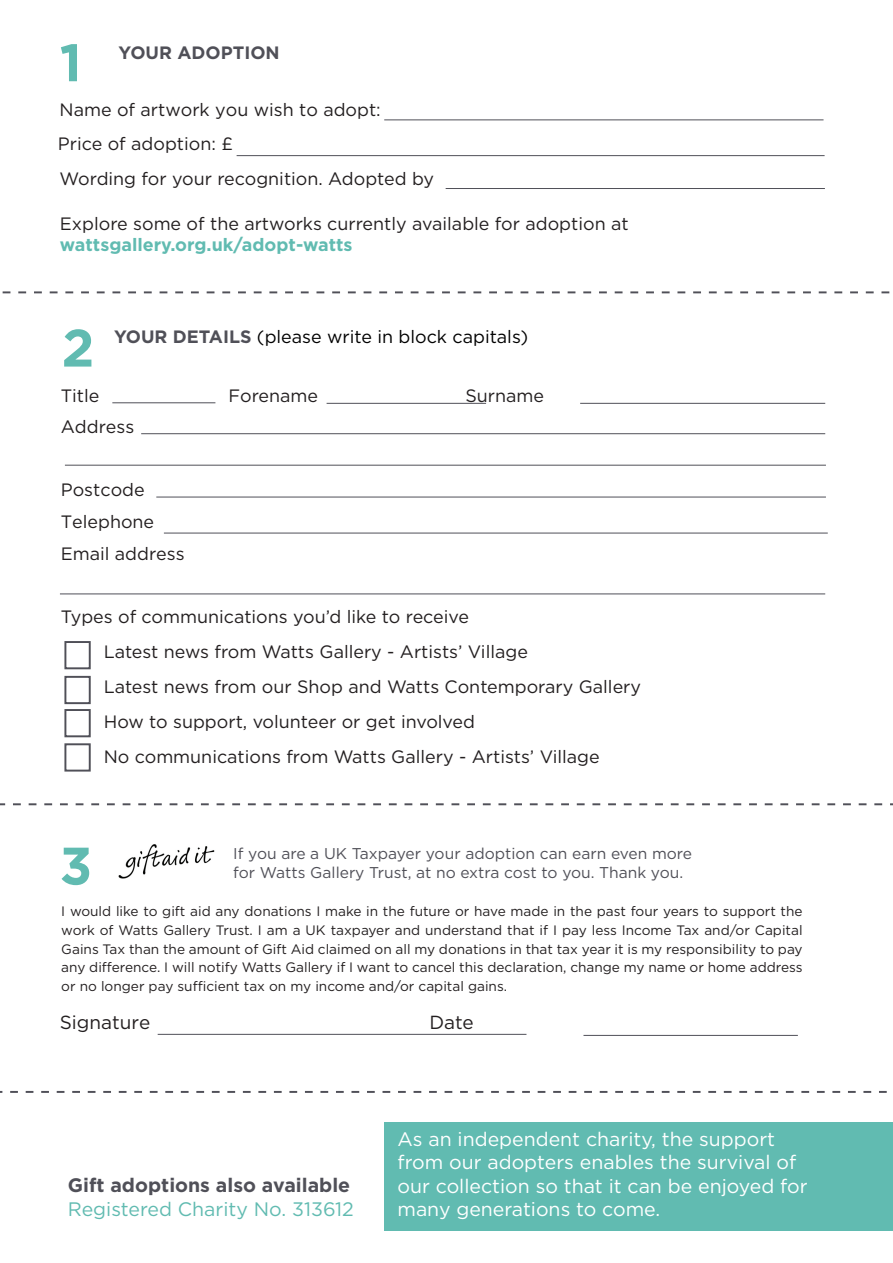
<style>
.page{position:relative;width:893px;height:1263px;background:#fff}
.page>*{position:absolute;margin:0;border:0;box-sizing:border-box;transform-origin:0 0}
.t1{font:700 52.65px "Gotham";color:#61bbb1}
.t2{font:19.5px/23.4px "Gotham";color:#fff}
.t3{font:700 19.5px "Gotham";color:#505058}
.t4{font:19.5px "Gotham";color:#61bbb1}
.t5{font:18.9px "Gotham";color:#231f20}
.t6{font:17.85px "Gotham";color:#231f20}
.t7{font:17.85px "Gotham";color:#000}
.t8{font:700 17.85px "Gotham";color:#61bbb1}
.t9{font:700 17.85px "Gotham";color:#505058}
.t10{font:15.6px/18.9px "Gotham";color:#505058}
.t11{font:13.65px/18.8px "Gotham";color:#231f20;text-align:justify}
.s1{font-weight:700;color:#505058}
</style>
<div class="page">
<img style="left:118px;top:844px;width:97px;height:35px">
<hr style="left:158px;top:1034px;width:368px;height:1px;background:#505058">
<hr style="left:583px;top:1035px;width:215px;height:1px;background:#505058">
<hr style="left:141px;top:433px;width:684px;height:1px;background:#505058">
<hr style="left:65px;top:465px;width:761px;height:1px;background:#505058">
<hr style="left:580px;top:403px;width:245px;height:1px;background:#505058">
<hr style="left:327px;top:403px;width:159px;height:1px;background:#505058">
<hr style="left:112px;top:402px;width:103px;height:1px;background:#505058">
<hr style="left:156px;top:497px;width:670px;height:1px;background:#505058">
<hr style="left:60px;top:593px;width:765px;height:1px;background:#505058">
<div style="left:64px;top:641px;width:27px;height:28px;border:2px solid #505058"></div>
<div style="left:64px;top:676px;width:27px;height:28px;border:2px solid #505058"></div>
<div style="left:64px;top:709px;width:27px;height:28px;border:2px solid #505058"></div>
<div style="left:64px;top:743px;width:27px;height:28px;border:2px solid #505058"></div>
<hr style="left:384px;top:119px;width:439px;height:1px;background:#505058">
<hr style="left:446px;top:188px;width:379px;height:1px;background:#505058">
<svg style="left:2px;top:291px;width:887px;height:2px"></svg>
<svg style="left:0;top:803px;width:893px;height:2px"></svg>
<div style="left:384px;top:1122px;width:509px;height:108px;background:#61bbb1"></div>
<hr style="left:237px;top:155px;width:588px;height:1px;background:#505058">
<hr style="left:164px;top:533px;width:664px;height:1px;background:#505058">
<svg style="left:0;top:1091px;width:887px;height:2px"></svg>
<p class="t1" style="left:60px;top:28px;width:24px">1</p>
<p class="t9" style="left:119px;top:41px;width:163px">YOUR ADOPTION</p>
<p class="t6" style="left:60px;top:98px;width:323px">Name of artwork you wish to adopt:</p>
<p class="t6" style="left:58px;top:133px;width:177px">Price of adoption: £</p>
<p class="t6" style="left:60px;top:167px;width:376px">Wording for your recognition. Adopted by</p>
<p class="t6" style="left:60px;top:212px;width:570px">Explore some of the artworks currently available for adoption at</p>
<p class="t8" style="left:60px;top:233px;width:294px">wattsgallery.org.uk/adopt-watts</p>
<p class="t1" style="left:62px;top:313px;width:34px">2</p>
<p class="t7" style="left:114px;top:325px;width:416px"><span class="s1">YOUR DETAILS</span> (please write in block capitals)</p>
<p class="t6" style="left:61px;top:384px;width:40px">Title</p>
<p class="t6" style="left:228px;top:384px;width:91px">Forename</p>
<p class="t6" style="left:465px;top:384px;width:80px">Surname</p>
<p class="t6" style="left:61px;top:415px;width:75px">Address</p>
<p class="t6" style="left:61px;top:479px;width:85px">Postcode</p>
<p class="t6" style="left:61px;top:510px;width:95px">Telephone</p>
<p class="t6" style="left:61px;top:542px;width:125px">Email address</p>
<p class="t6" style="left:61px;top:605px;width:410px">Types of communications you’d like to receive</p>
<p class="t6" style="left:104px;top:640px;width:426px">Latest news from Watts Gallery - Artists’ Village</p>
<p class="t6" style="left:104px;top:675px;width:539px">Latest news from our Shop and Watts Contemporary Gallery</p>
<p class="t6" style="left:104px;top:710px;width:373px">How to support, volunteer or get involved</p>
<p class="t6" style="left:104px;top:745px;width:498px">No communications from Watts Gallery - Artists’ Village</p>
<p class="t10" style="left:233px;top:843px;width:460px">If you are a UK Taxpayer your adoption can earn even more for Watts Gallery Trust, at no extra cost to you. Thank you.</p>
<p class="t11" style="left:61px;top:902px;width:743px">I would like to gift aid any donations I make in the future or have made in the past four years to support the work of Watts Gallery Trust. I am a UK taxpayer and understand that if I pay less Income Tax and/or Capital Gains Tax than the amount of Gift Aid claimed on all my donations in that tax year it is my responsibility to pay any difference. I will notify Watts Gallery if I want to cancel this declaration, change my name or home address or no longer pay sufficient tax on my income and/or capital gains.</p>
<p class="t5" style="left:60px;top:1011px;width:92px">Signature</p>
<p class="t5" style="left:429px;top:1011px;width:46px">Date</p>
<p class="t1" style="left:60px;top:831px;width:34px">3</p>
<p class="t3" style="left:68px;top:1172px;width:284px">Gift adoptions also available</p>
<p class="t4" style="left:68px;top:1196px;width:288px">Registered Charity No. 313612</p>
<p class="t2" style="left:397px;top:1127px;width:412px">As an independent charity, the support from our adopters enables the survival of our collection so that it can be enjoyed for many generations to come.</p>
</div>
